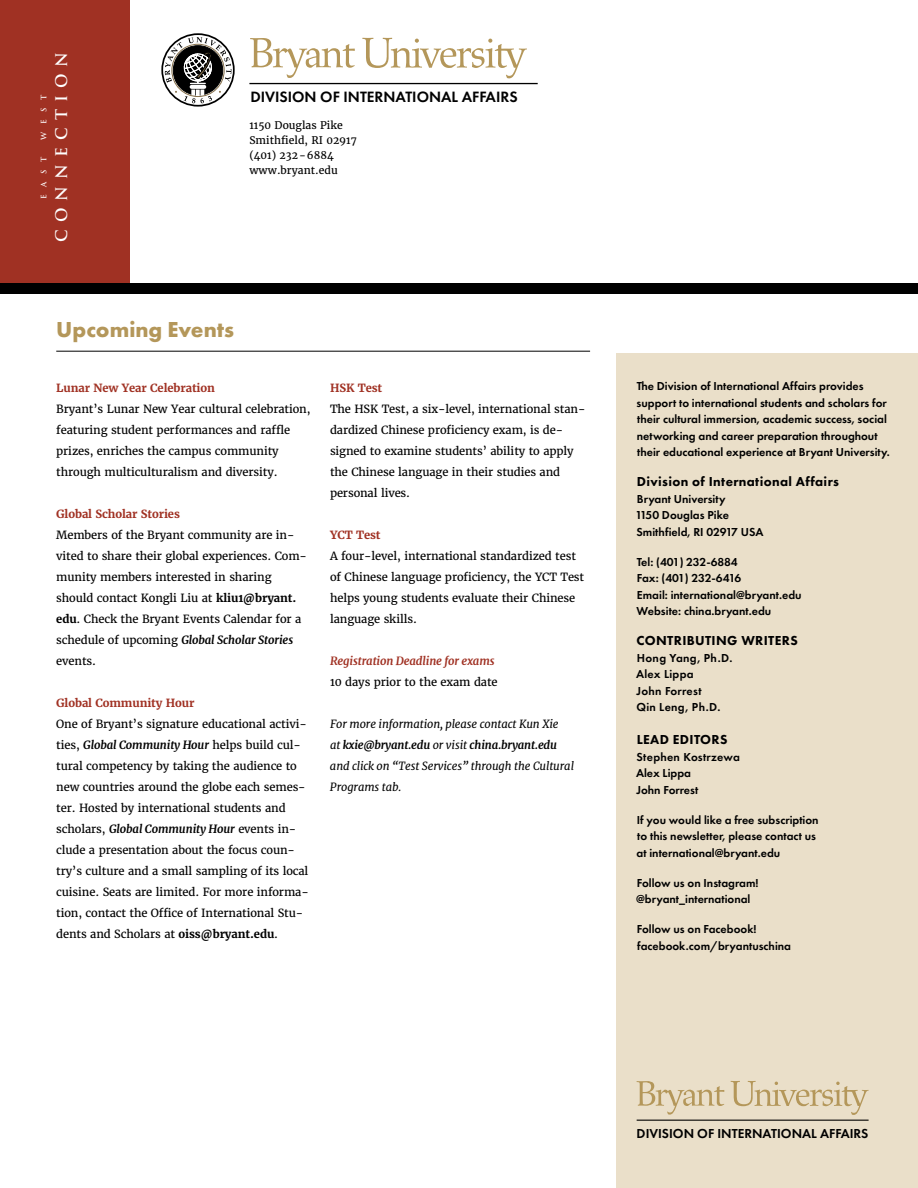
<style>
.page{position:relative;width:918px;height:1188px;background:#fff}
.page>*{position:absolute;margin:0;border:0;box-sizing:border-box;transform-origin:0 0}
.t1{font:700 22.5px "Futura PT";color:#b4975a}
.t2{font:600 15.6px "Futura PT";color:#000}
.t3{font:700 15.6px "Trajan";letter-spacing:.45em;color:#fff}
.t4{font:800 13.5px "Futura PT";letter-spacing:.025em;color:#000}
.t5{font:600 13.5px "Futura PT";color:#000}
.t6{font:600 12px/16.5px "Futura PT";color:#000}
.t7{font:600 12px/16.5px "Futura PT";letter-spacing:.025em;color:#000}
.t8{font:11.25px/21px "Merriweather";letter-spacing:-.01em;color:#000}
.t9{font:italic 11.25px/21px "Merriweather";letter-spacing:-.01em;color:#000}
.t10{font:700 11.25px "Merriweather";letter-spacing:-.01em;color:#a03123}
.t11{font:italic 700 11.25px "Merriweather";letter-spacing:-.01em;color:#a03123}
.t12{font:10.5px/15px "Merriweather";color:#000}
.t13{font:700 7.5px "Trajan";letter-spacing:1em;color:#fff}
.s1{font-weight:700}
.s2{font-weight:700;font-style:italic}
</style>
<div class="page">
<div style="left:0;top:0;width:130px;height:293px;background:#a03123"></div>
<svg style="left:162px;top:34px;width:72px;height:72px"></svg>
<div style="left:161px;top:33px;width:74px;height:74px;border:2px solid #000;border-radius:50%"></div>
<svg style="left:173px;top:46px;width:50px;height:49px"></svg>
<svg style="left:192px;top:85px;width:12px;height:4px"></svg>
<svg style="left:184px;top:91px;width:28px;height:12px"></svg>
<svg style="left:165px;top:37px;width:66px;height:47px"></svg>
<div style="left:172px;top:44px;width:53px;height:53px;border:1px solid #856f4a;border-radius:50%"></div>
<div style="left:616px;top:353px;width:302px;height:835px;background:#eadfc9"></div>
<div style="left:0;top:283px;width:918px;height:10px;background:#000"></div>
<hr style="left:56px;top:351px;width:534px;height:1px;background:#000">
<svg style="left:250px;top:38px;width:105px;height:40px"></svg>
<svg style="left:362px;top:38px;width:165px;height:40px"></svg>
<hr style="left:249px;top:83px;width:289px;height:1px;background:#000">
<svg style="left:637px;top:1081px;width:87px;height:34px"></svg>
<svg style="left:731px;top:1081px;width:138px;height:34px"></svg>
<hr style="left:637px;top:1120px;width:232px;height:1px;background:#000">
<p class="t13" style="left:39px;top:140px;width:46px;rotate:-90deg">West</p>
<p class="t13" style="left:39px;top:199px;width:43px;rotate:-90deg">East</p>
<h2 class="t3" style="left:52px;top:242px;width:192px;rotate:-90deg">Connection</h2>
<h2 class="t2" style="left:250px;top:87px;width:269px">DIVISION OF INTERNATIONAL AFFAIRS</h2>
<p class="t12" style="left:249px;top:118px;width:109px">1150 Douglas Pike<br>Smithfield, RI 02917 (401) 232-6884 www.bryant.edu</p>
<h1 class="t1" style="left:56px;top:315px;width:179px">Upcoming Events</h1>
<p class="t10" style="left:56px;top:381px;width:160px">Lunar New Year Celebration</p>
<p class="t8" style="left:56px;top:399px;width:256px">Bryant’s Lunar New Year cultural celebration, featuring student performances and raffle prizes, enriches the campus community through multiculturalism and diversity.</p>
<p class="t10" style="left:56px;top:507px;width:125px">Global Scholar Stories</p>
<p class="t8" style="left:56px;top:525px;width:252px">Members of the Bryant community are in&shy;vited to share their global experiences. Com&shy;munity members interested in sharing should contact Kongli Liu at <span class="s1">kliu1@bryant. edu</span>. Check the Bryant Events Calendar for a schedule of upcoming <span class="s2">Global Scholar Stories </span>events.</p>
<p class="t10" style="left:56px;top:696px;width:140px">Global Community Hour</p>
<p class="t8" style="left:56px;top:714px;width:254px">One of Bryant’s signature educational activi&shy;ties, <span class="s2">Global Community Hour</span> helps build cul&shy;tural competency by taking the audience to new countries around the globe each semes&shy;ter. Hosted by international students and scholars, <span class="s2">Global Community Hour</span> events in&shy;clude a presentation about the focus coun&shy;try’s culture and a small sampling of its local cuisine. Seats are limited. For more informa&shy;tion, contact the Office of International Stu&shy;dents and Scholars at <span class="s1">oiss@bryant.edu</span>.</p>
<p class="t10" style="left:330px;top:381px;width:54px">HSK Test</p>
<p class="t8" style="left:330px;top:399px;width:257px">The HSK Test, a six-level, international stan&shy;dardized Chinese proficiency exam, is de&shy;signed to examine students’ ability to apply the Chinese language in their studies and personal lives.</p>
<p class="t10" style="left:330px;top:528px;width:52px">YCT Test</p>
<p class="t8" style="left:330px;top:546px;width:256px">A four-level, international standardized test of Chinese language proficiency, the YCT Test helps young students evaluate their Chinese language skills.</p>
<p class="t11" style="left:330px;top:654px;width:166px">Registration Deadline for exams</p>
<p class="t8" style="left:330px;top:672px;width:169px">10 days prior to the exam date</p>
<p class="t9" style="left:330px;top:714px;width:246px">For more information, please contact Kun Xie<br>at <span class="s1">kxie@bryant.edu</span> or visit <span class="s1">china.bryant.edu </span>and click on “Test Services” through the Cultural Programs tab.</p>
<p class="t6" style="left:637px;top:378px;width:255px">The Division of International Affairs provides support to international students and scholars for their cultural immersion, academic success, social networking and career preparation throughout their educational experience at Bryant University.</p>
<p class="t4" style="left:637px;top:473px;width:204px">Division of International Affairs</p>
<p class="t6" style="left:635px;top:490px;width:130px">Bryant University<br>1150 Douglas Pike<br>Smithfield, RI 02917 USA</p>
<p class="t6" style="left:637px;top:553px;width:167px">Tel: (401) 232-6884<br>Fax: (401) 232-6416<br>Email: international@bryant.edu<br>Website: china.bryant.edu</p>
<p class="t4" style="left:636px;top:632px;width:163px">CONTRIBUTING WRITERS</p>
<p class="t7" style="left:636px;top:649px;width:98px">Hong Yang, Ph.D.<br>Alex Lippa<br>John Forrest<br>Qin Leng, Ph.D.</p>
<p class="t4" style="left:637px;top:731px;width:92px">LEAD EDITORS</p>
<p class="t6" style="left:636px;top:748px;width:106px">Stephen Kostrzewa<br>Alex Lippa<br>John Forrest</p>
<p class="t6" style="left:637px;top:811px;width:184px">If you would like a free subscription to this newsletter, please contact us at international@bryant.edu</p>
<p class="t6" style="left:636px;top:874px;width:124px">Follow us on Instagram! @bryant_international</p>
<p class="t6" style="left:637px;top:921px;width:156px">Follow us on Facebook! facebook.com/bryantuschina</p>
<p class="t5" style="left:637px;top:1125px;width:233px">DIVISION OF INTERNATIONAL AFFAIRS</p>
</div>
